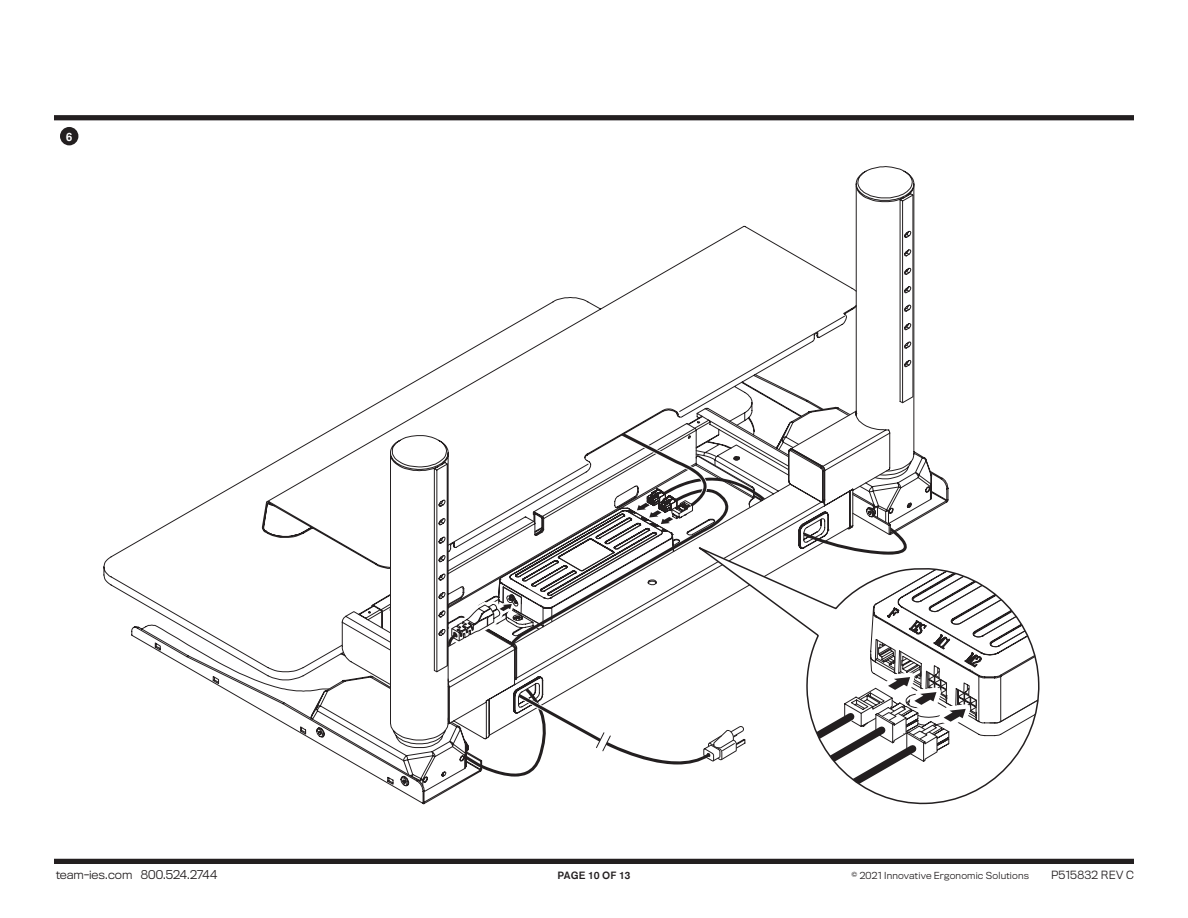
<style>
.page{position:relative;width:1188px;height:918px;background:#fff}
.page>*{position:absolute;margin:0;border:0;box-sizing:border-box;transform-origin:0 0}
.t1{font:500 12px "Akzidenz Grotesk Std";color:#fff}
.t2{font:300 11.25px "Titling Gothic FB";letter-spacing:-.005em;color:#231f20}
.t3{font:300 10.5px "Titling Gothic FB";letter-spacing:.015em;color:#231f20}
.t4{font:500 10.5px "Akzidenz Grotesk Std";letter-spacing:-.01em;color:#231f20}
.t5{font:300 9px "Titling Gothic FB";letter-spacing:.02em;color:#231f20}
</style>
<div class="page">
<div style="left:60px;top:127px;width:18px;height:18px;background:#231f20;border-radius:50%"></div>
<div style="left:54px;top:859px;width:1080px;height:5px;background:#231f20"></div>
<div style="left:54px;top:115px;width:1080px;height:5px;background:#231f20"></div>
<svg style="left:104px;top:226px;width:844px;height:371px"></svg>
<svg style="left:131px;top:315px;width:759px;height:489px"></svg>
<svg style="left:514px;top:448px;width:311px;height:232px"></svg>
<svg style="left:466px;top:688px;width:232px;height:89px"></svg>
<svg style="left:446px;top:430px;width:319px;height:221px"></svg>
<svg style="left:795px;top:527px;width:153px;height:19px"></svg>
<svg style="left:698px;top:546px;width:342px;height:259px"></svg>
<p class="t1" style="left:66px;top:129px;width:8px">6</p>
<p class="t2" style="left:56px;top:868px;width:163px">team-ies.com 800.524.2744</p>
<p class="t4" style="left:558px;top:869px;width:74px">PAGE 10 OF 13</p>
<p class="t5" style="left:851px;top:871px;width:179px">© 2021 Innovative Ergonomic Solutions</p>
<p class="t3" style="left:1051px;top:869px;width:84px">P515832 REV C</p>
</div>
